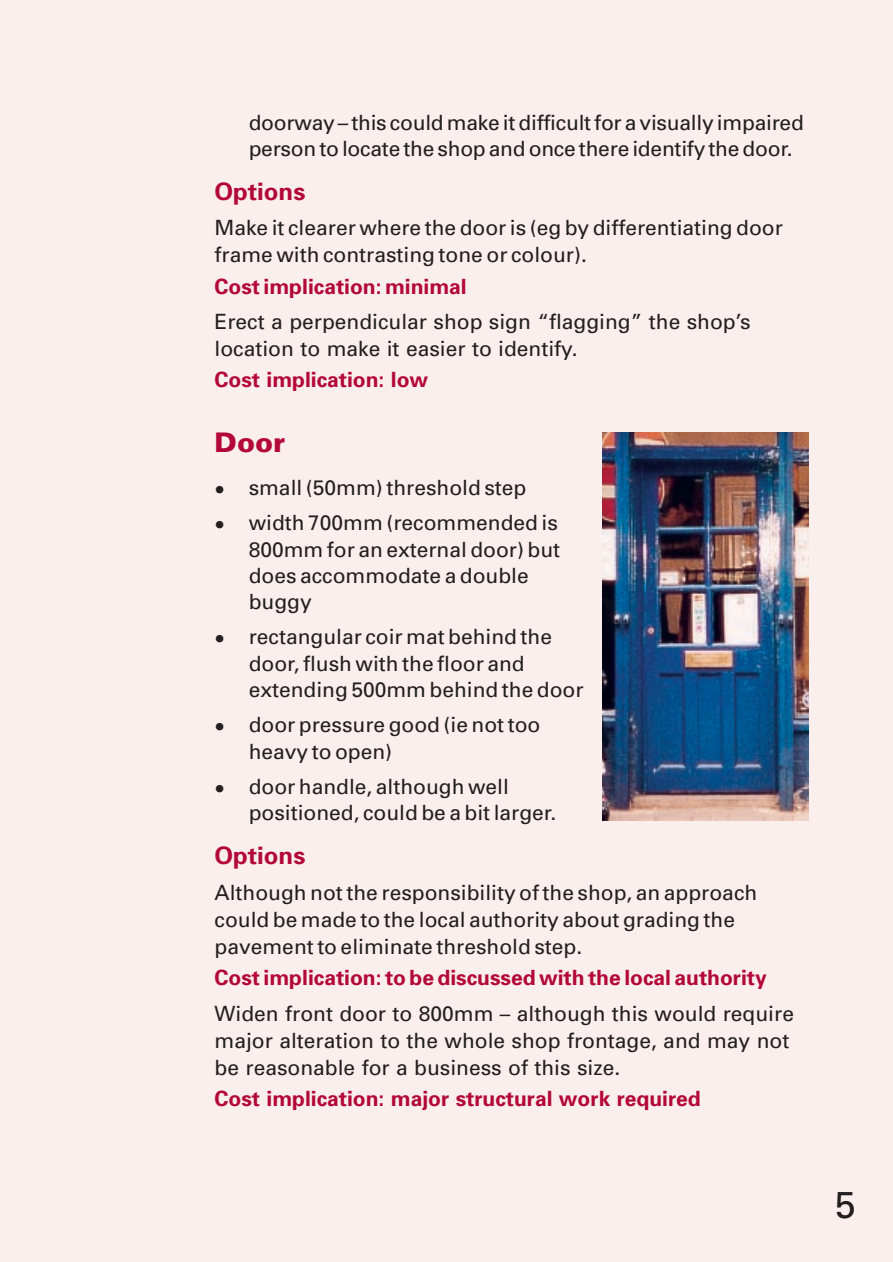
<style>
.page{position:relative;width:893px;height:1262px;background:#fff}
.page>*{position:absolute;margin:0;border:0;box-sizing:border-box;transform-origin:0 0}
.t1{font:37.5px "Univers";color:#231f20}
.t2{font:900 27px "Univers";color:#b30739}
.t3{font:700 24px "Univers";color:#b30739}
.t4{font:21px/26.4px "Univers";color:#231f20}
.t5{font:700 21px "Univers";color:#b30739}
.s1{font-size:30px}
</style>
<div class="page">
<div style="left:0;top:0;width:892px;height:1262px;background:#faefed"></div>
<img style="left:602px;top:432px;width:206px;height:388px">
<p class="t4" style="left:249px;top:112px;width:556px;line-height:25.8px">doorway – this could make it difficult for a visually impaired person to locate the shop and once there identify the door.</p>
<p class="t3" style="left:215px;top:182px;width:92px">Options</p>
<p class="t4" style="left:215px;top:216px;width:570px;line-height:27px">Make it clearer where the door is (eg by differentiating door frame with contrasting tone or colour).</p>
<p class="t5" style="left:215px;top:278px;width:253px">Cost implication: minimal</p>
<p class="t4" style="left:215px;top:310px;width:537px;line-height:27px">Erect a perpendicular shop sign “flagging” the shop’s location to make it easier to identify.</p>
<p class="t5" style="left:215px;top:372px;width:215px">Cost implication: low</p>
<p class="t2" style="left:215px;top:432px;width:72px">Door</p>
<p class="t4" style="left:215px;top:476px;width:313px"><span class="s1">•</span> small (50mm) threshold step</p>
<p class="t4" style="left:249px;top:511px;width:313px;text-indent:-34px"><span class="s1">•</span> width 700mm (recommended is<br>800mm for an external door) but does accommodate a double buggy</p>
<p class="t4" style="left:249px;top:625px;width:336px;text-indent:-34px"><span class="s1">•</span> rectangular coir mat behind the door, flush with the floor and extending 500mm behind the door</p>
<p class="t4" style="left:249px;top:713px;width:293px;text-indent:-34px"><span class="s1">•</span> door pressure good (ie not too heavy to open)</p>
<p class="t4" style="left:249px;top:775px;width:309px;text-indent:-34px"><span class="s1">•</span> door handle, although well positioned, could be a bit larger.</p>
<p class="t3" style="left:215px;top:847px;width:92px">Options</p>
<p class="t4" style="left:215px;top:881px;width:544px;line-height:27px">Although not the responsibility of the shop, an approach could be made to the local authority about grading the pavement to eliminate threshold step.</p>
<p class="t5" style="left:215px;top:970px;width:553px">Cost implication: to be discussed with the local authority</p>
<p class="t4" style="left:215px;top:1001px;width:581px;line-height:27px">Widen front door to 800mm – although this would require major alteration to the whole shop frontage, and may not be reasonable for a business of this size.</p>
<p class="t5" style="left:215px;top:1090px;width:487px">Cost implication: major structural work required</p>
<h1 class="t1" style="left:834px;top:1191px;width:22px">5</h1>
</div>
